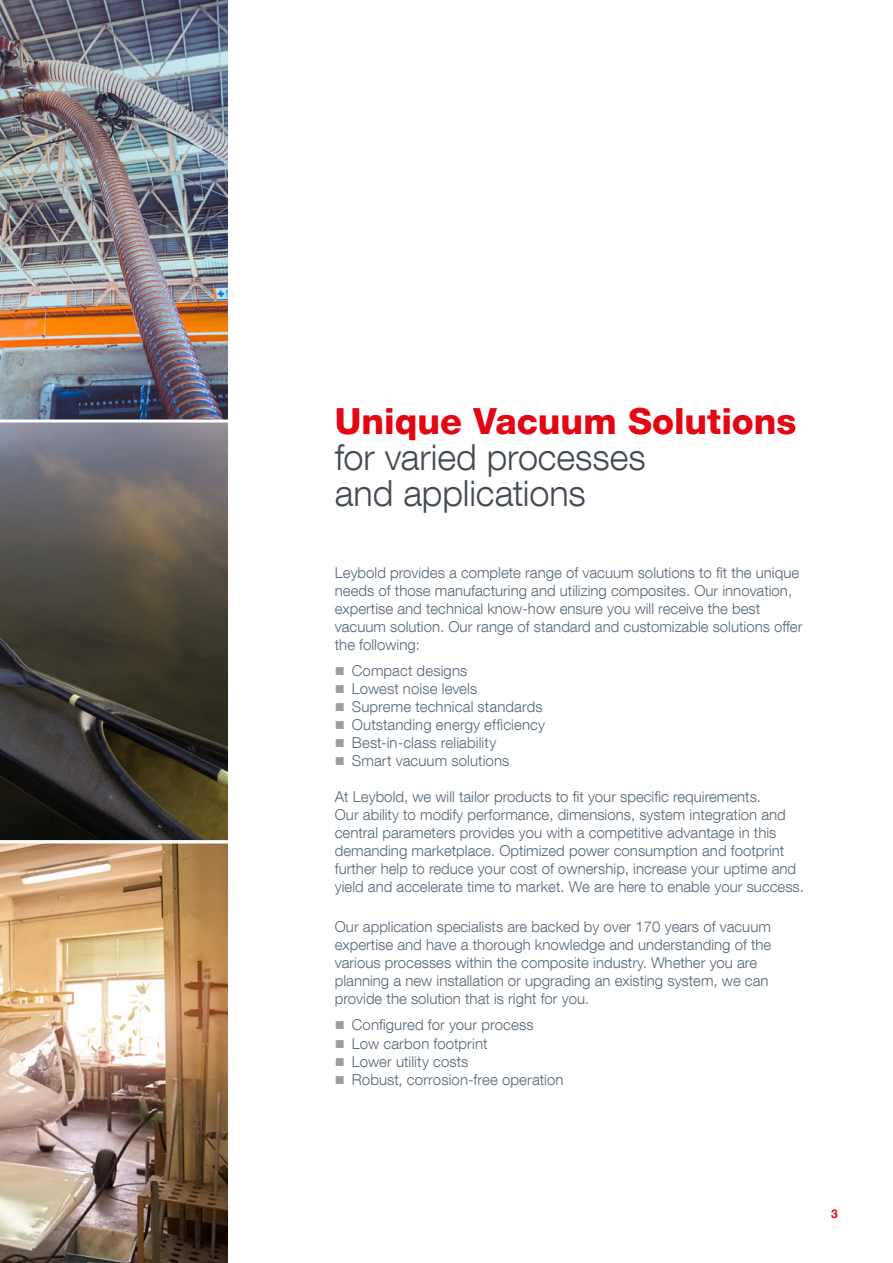
<style>
.page{position:relative;width:893px;height:1263px;background:#fff}
.page>*{position:absolute;margin:0;border:0;box-sizing:border-box;transform-origin:0 0}
.t1{font:300 36px/36px "Helvetica Neue LT Com";letter-spacing:-.005em;color:#444a55}
.t2{font:800 36px "Helvetica Neue LT Com";color:#e30613}
.t3{font:300 15px/18px "Helvetica Neue LT Com";color:#576777}
.t4{font:700 12px "Helvetica Neue LT Com";color:#e30613}
</style>
<div class="page">
<img style="left:0;top:0;width:227px;height:419px">
<svg style="left:0;top:422px;width:227px;height:418px;background:#4d4943"></svg>
<img style="left:0;top:843px;width:227px;height:420px">
<h1 class="t2" style="left:335px;top:400px;width:463px">Unique Vacuum Solutions</h1>
<h1 class="t1" style="left:335px;top:438px;width:312px">for varied processes and applications</h1>
<p class="t3" style="left:335px;top:563px;width:469px">Leybold provides a complete range of vacuum solutions to fit the unique needs of those manufacturing and utilizing composites. Our innovation, expertise and technical know-how ensure you will receive the best vacuum solution. Our range of standard and customizable solutions offer the following:</p>
<p class="t3" style="left:352px;top:662px;width:195px">Compact designs<br>Lowest noise levels<br>Supreme technical standards<br>Outstanding energy efficiency<br>Best-in-class reliability<br>Smart vacuum solutions</p>
<p class="t3" style="left:335px;top:788px;width:471px">At Leybold, we will tailor products to fit your specific requirements.<br>Our ability to modify performance, dimensions, system integration and central parameters provides you with a competitive advantage in this demanding marketplace. Optimized power consumption and footprint further help to reduce your cost of ownership, increase your uptime and yield and accelerate time to market. We are here to enable your success.</p>
<p class="t3" style="left:335px;top:917px;width:438px">Our application specialists are backed by over 170 years of vacuum expertise and have a thorough knowledge and understanding of the various processes within the composite industry. Whether you are planning a new installation or upgrading an existing system, we can provide the solution that is right for you.</p>
<p class="t3" style="left:352px;top:1016px;width:213px">Configured for your process<br>Low carbon footprint<br>Lower utility costs<br>Robust, corrosion-free operation</p>
<p class="t4" style="left:831px;top:1206px;width:8px">3</p>
</div>
